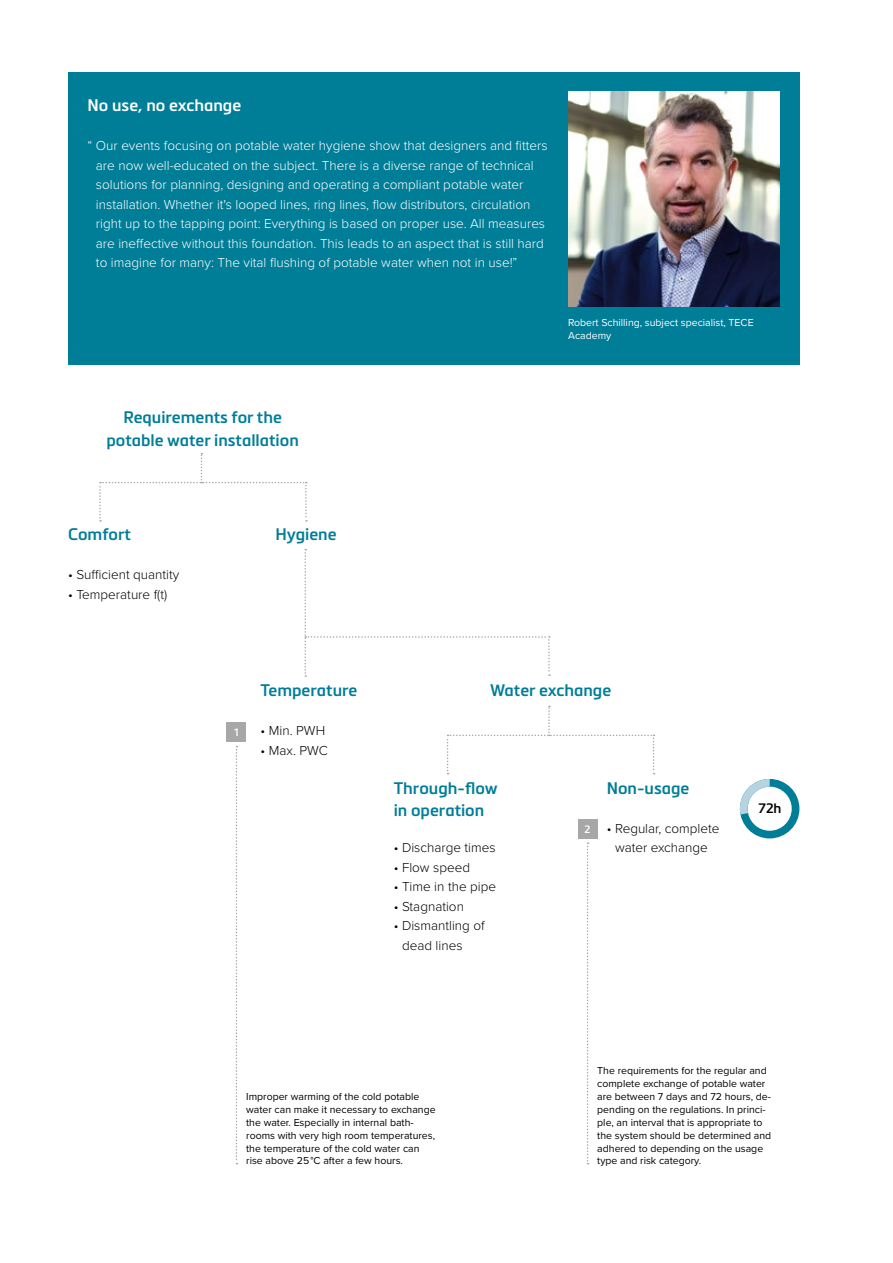
<style>
.page{position:relative;width:893px;height:1263px;background:#fff}
.page>*{position:absolute;margin:0;border:0;box-sizing:border-box;transform-origin:0 0}
.t1{font:600 16.5px/22.5px "Metronic Pro";color:#007d97;text-align:center}
.t2{font:600 16.5px "Metronic Pro";color:#fff}
.t3{font:300 13.5px/19.5px "Proxima Nova";color:#fff}
.t4{font:300 13.5px/19.5px "Proxima Nova";color:#000}
.t5{font:600 13.5px "Metronic Pro";color:#000}
.t6{font:10.5px/12.9px "Proxima Nova";color:#000}
.t7{font:10.5px/13.5px "Proxima Nova";color:#fff}
.t8{font:600 10.5px "Metronic Pro";color:#fff}
</style>
<div class="page">
<svg style="left:236px;top:746px;width:1px;height:418px"></svg>
<div style="left:68px;top:72px;width:731px;height:293px;background:#007d97"></div>
<img style="left:568px;top:92px;width:212px;height:214px">
<svg style="left:99px;top:453px;width:208px;height:69px"></svg>
<svg style="left:447px;top:706px;width:208px;height:68px"></svg>
<svg style="left:304px;top:549px;width:246px;height:128px"></svg>
<svg style="left:740px;top:779px;width:59px;height:59px"></svg>
<div style="left:227px;top:722px;width:19px;height:19px;background:#a7a7a8"></div>
<div style="left:578px;top:819px;width:19px;height:19px;background:#a7a7a8"></div>
<svg style="left:587px;top:842px;width:1px;height:322px"></svg>
<p class="t2" style="left:88px;top:95px;width:155px">No use, no exchange</p>
<p class="t3" style="left:96px;top:135px;width:453px;text-indent:-8px">“ Our events focusing on potable water hygiene show that designers and fitters are now well-educated on the subject. There is a diverse range of technical solutions for planning, designing and operating a compliant potable water installation. Whether it's looped lines, ring lines, flow distributors, circulation right up to the tapping point: Everything is based on proper use. All measures are ineffective without this foundation. This leads to an aspect that is still hard to imagine for many: The vital flushing of potable water when not in use!”</p>
<p class="t7" style="left:568px;top:315px;width:187px">Robert Schilling, subject specialist, TECE<br>Academy</p>
<p class="t1" style="left:106px;top:406px;width:194px">Requirements for the potable water installation</p>
<p class="t1" style="left:68px;top:523px;width:64px">Comfort</p>
<p class="t1" style="left:275px;top:523px;width:63px">Hygiene</p>
<p class="t4" style="left:68px;top:564px;width:113px">• Sufficient quantity</p>
<p class="t4" style="left:68px;top:584px;width:101px">• Temperature f(t)</p>
<p class="t8" style="left:233px;top:725px;width:8px">1</p>
<p class="t1" style="left:261px;top:679px;width:98px">Temperature</p>
<p class="t1" style="left:490px;top:679px;width:123px">Water exchange</p>
<p class="t4" style="left:261px;top:720px;width:66px">• Min. PWH</p>
<p class="t4" style="left:261px;top:740px;width:69px">• Max. PWC</p>
<p class="t1" style="left:394px;top:776px;width:105px;text-align:left">Through-flow in operation</p>
<p class="t1" style="left:607px;top:776px;width:84px">Non-usage</p>
<p class="t4" style="left:394px;top:837px;width:103px">• Discharge times</p>
<p class="t4" style="left:394px;top:857px;width:78px">• Flow speed</p>
<p class="t4" style="left:394px;top:876px;width:104px">• Time in the pipe</p>
<p class="t4" style="left:394px;top:896px;width:72px">• Stagnation</p>
<p class="t4" style="left:402px;top:915px;width:84px;text-indent:-8px">• Dismantling of dead lines</p>
<p class="t8" style="left:584px;top:822px;width:8px">2</p>
<p class="t4" style="left:607px;top:818px;width:114px;text-align:center">• Regular, complete water exchange</p>
<p class="t5" style="left:759px;top:799px;width:24px">72h</p>
<p class="t6" style="left:246px;top:1089px;width:191px">Improper warming of the cold potable water can make it necessary to exchange the water. Especially in internal bath&shy;rooms with very high room temperatures, the temperature of the cold water can rise above 25 °C after a few hours.</p>
<p class="t6" style="left:597px;top:1064px;width:175px">The requirements for the regular and complete exchange of potable water are between 7 days and 72 hours, de&shy;pending on the regulations. In princi&shy;ple, an interval that is appropriate to the system should be determined and adhered to depending on the usage type and risk category.</p>
</div>
